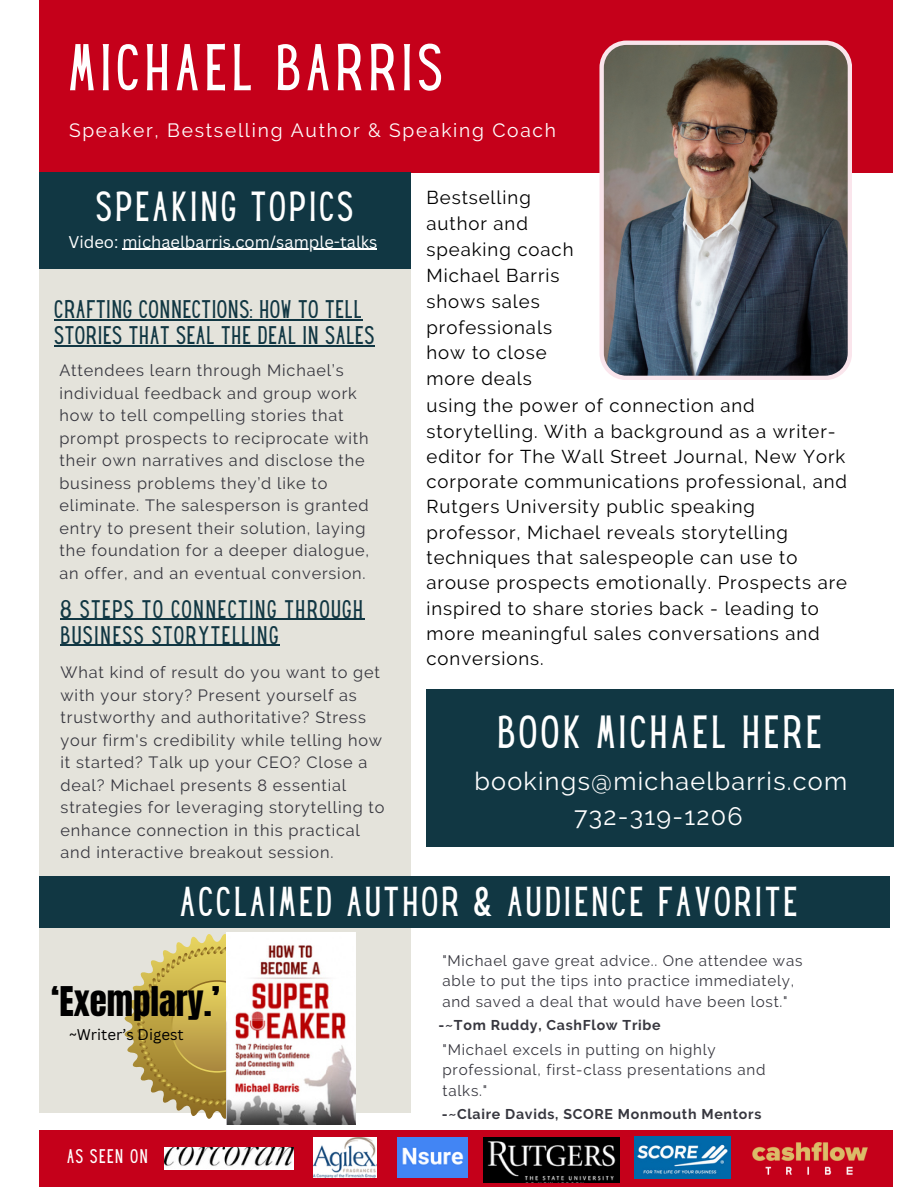
<style>
.page{position:relative;width:918px;height:1188px;background:#fff}
.page>*{position:absolute;margin:0;border:0;box-sizing:border-box;transform-origin:0 0}
.t1{font:57.75px "Hey Gotcha";letter-spacing:.1em;color:#fff}
.t2{font:40.65px "Hey Gotcha";color:#fff}
.t3{font:36.75px "Hey Gotcha";color:#fff}
.t4{font:36.6px "Hey Gotcha";color:#fff}
.t5{font:34.8px "Anton";color:#000}
.t6{font:25.2px/34.8px "Raleway";letter-spacing:.05em;color:#fff;text-align:center}
.t7{font:22.35px/25.8px "Hey Gotcha";letter-spacing:.055em;color:#113743}
.t8{font:22.35px/25.8px "Hey Gotcha";letter-spacing:.085em;color:#113743}
.t9{font:19.2px "Raleway";letter-spacing:.09em;color:#fff}
.t10{font:18.6px/25.3px "Raleway";letter-spacing:.05em;color:#000}
.t11{font:17.25px "Hey Gotcha";letter-spacing:.1em;color:#fff}
.t12{font:16.5px "Canva Sans";color:#fff}
.t13{font:16.35px/22.5px "Raleway";letter-spacing:.05em;color:#37373f}
.t14{font:15.15px/20.7px "Raleway";letter-spacing:.05em;color:#37373f}
.t15{font:15.15px "Canva Sans";color:#000}
.t16{font:700 14.1px "Raleway";letter-spacing:.05em;color:#37373f}
</style>
<div class="page">
<div style="left:39px;top:0;width:371px;height:1113px;background:#e4e3db"></div>
<div style="left:39px;top:0;width:854px;height:173px;background:#c5001a"></div>
<div style="left:39px;top:1130px;width:854px;height:57px;background:#c5001a"></div>
<img style="left:599px;top:41px;width:253px;height:339px">
<div style="left:39px;top:172px;width:372px;height:97px;background:#113743"></div>
<div style="left:39px;top:876px;width:372px;height:51px;background:#113743"></div>
<div style="left:408px;top:876px;width:482px;height:51px;background:#113743"></div>
<div style="left:427px;top:689px;width:467px;height:157px;background:#113743"></div>
<svg style="left:124px;top:934px;width:102px;height:185px"></svg>
<svg style="left:171px;top:980px;width:92px;height:93px"></svg>
<div style="left:172px;top:982px;width:90px;height:89px;background:linear-gradient(to bottom,#e8d55f,#a9873f);border-radius:50%"></div>
<img style="left:314px;top:1137px;width:63px;height:41px">
<img style="left:397px;top:1137px;width:70px;height:41px">
<img style="left:635px;top:1136px;width:96px;height:43px">
<img style="left:483px;top:1137px;width:136px;height:45px">
<img style="left:752px;top:1142px;width:115px;height:33px">
<img style="left:226px;top:932px;width:130px;height:193px">
<img style="left:165px;top:1147px;width:128px;height:23px">
<hr style="left:55px;top:319px;width:308px;height:1px;background:#113743">
<hr style="left:55px;top:345px;width:320px;height:1px;background:#113743">
<hr style="left:61px;top:619px;width:304px;height:1px;background:#113743">
<hr style="left:61px;top:645px;width:219px;height:1px;background:#113743">
<hr style="left:122px;top:249px;width:255px;height:1px;background:#fff">
<p class="t1" style="left:69px;top:44px;width:375px">MICHAEL BARRIS</p>
<p class="t9" style="left:69px;top:119px;width:489px">Speaker, Bestselling Author &amp; Speaking Coach</p>
<p class="t3" style="left:96px;top:192px;width:257px">SPEAKING TOPICS</p>
<p class="t12" style="left:68px;top:230px;width:311px">Video: michaelbarris.com/sample-talks</p>
<h3 class="t7" style="left:55px;top:299px;width:321px">CRAFTING CONNECTIONS: HOW TO TELL<br>STORIES THAT SEAL THE DEAL IN SALES</h3>
<h2 class="t13" style="left:59px;top:359px;width:311px">Attendees learn through Michael’s individual feedback and group work how to tell compelling stories that prompt prospects to reciprocate with their own narratives and disclose the business problems they’d like to eliminate. The salesperson is granted entry to present their solution, laying the foundation for a deeper dialogue, an offer, and an eventual conversion.</h2>
<p class="t8" style="left:61px;top:598px;width:304px">8 STEPS TO CONNECTING THROUGH<br>BUSINESS STORYTELLING</p>
<p class="t13" style="left:61px;top:661px;width:326px">What kind of result do you want to get with your story? Present yourself as trustworthy and authoritative? Stress your firm's credibility while telling how it started? Talk up your CEO? Close a deal? Michael presents 8 essential strategies for leveraging storytelling to enhance connection in this practical and interactive breakout session.</p>
<h6 class="t10" style="left:427px;top:185px;width:149px;line-height:25.8px">Bestselling author and speaking coach<br>Michael Barris shows sales professionals how to close more deals</h6>
<h6 class="t10" style="left:427px;top:393px;width:422px">using the power of connection and storytelling. With a background as a writer&shy;editor for The Wall Street Journal, New York corporate communications professional, and Rutgers University public speaking professor, Michael reveals storytelling techniques that salespeople can use to arouse prospects emotionally. Prospects are inspired to share stories back - leading to more meaningful sales conversations and conversions.</h6>
<p class="t2" style="left:498px;top:715px;width:323px">BOOK MICHAEL HERE</p>
<h6 class="t6" style="left:474px;top:764px;width:374px">bookings@michaelbarris.com<br>732-319-1206</h6>
<p class="t4" style="left:180px;top:887px;width:617px">ACCLAIMED AUTHOR &amp; AUDIENCE FAVORITE</p>
<p class="t14" style="left:442px;top:950px;width:362px">"Michael gave great advice.. One attendee was able to put the tips into practice immediately, and saved a deal that would have been lost."</p>
<p class="t16" style="left:439px;top:1016px;width:224px">-~Tom Ruddy, CashFlow Tribe</p>
<p class="t14" style="left:443px;top:1039px;width:324px">"Michael excels in putting on highly professional, first-class presentations and talks."</p>
<p class="t16" style="left:442px;top:1106px;width:321px">-~Claire Davids, SCORE Monmouth Mentors</p>
<p class="t5" style="left:51px;top:977px;width:170px">‘Exemplary.’</p>
<p class="t15" style="left:69px;top:1024px;width:116px">~Writer’s Digest</p>
<h2 class="t11" style="left:67px;top:1149px;width:82px">AS SEEN ON</h2>
</div>
